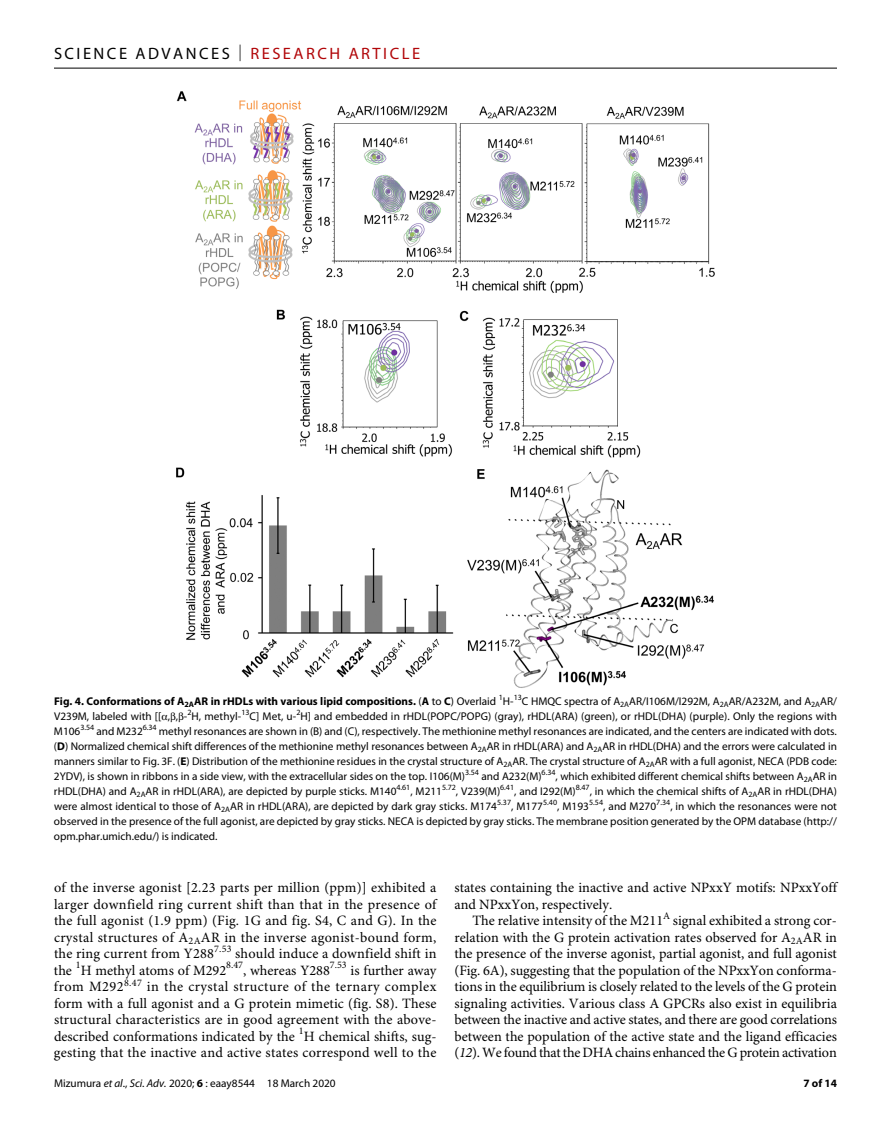
<style>
.page{position:relative;width:891px;height:1134px;background:#fff}
.page>*{position:absolute;margin:0;border:0;box-sizing:border-box;transform-origin:0 0}
.t1{font:16.5px "Myriad Pro";letter-spacing:.15em;color:#000}
.t2{font:14.25px/16.5px "Minion Pro";color:#000;text-align:justify}
.t3{font:11.25px/15px "Myriad Pro";color:#000;text-align:justify}
.t4{font:700 11.25px "Myriad Pro";color:#000}
.s1{font-weight:300}
.s2{color:#b10508}
.s3{font-weight:700}
.s4{font-style:italic}
</style>
<div class="page">
<hr style="left:54px;top:68px;width:783px;height:1px;background:#000">
<img style="left:176px;top:91px;width:539px;height:597px">
<h1 class="t1" style="left:54px;top:40px;width:368px">SCIENCE ADVANCES <span class="s1">|</span> <span class="s2">RESEARCH ARTICLE</span></h1>
<p class="t3" style="left:54px;top:694px;width:785px"><span class="s3">Fig. 4. Conformations of A</span><sub>2A</sub><span class="s3">AR in rHDLs with various lipid compositions.</span> (<span class="s3">A</span> to <span class="s3">C</span>) Overlaid <sup>1</sup>H-<sup>13</sup>C HMQC spectra of A<sub>2A</sub>AR/I106M/I292M, A<sub>2A</sub>AR/A232M, and A<sub>2A</sub>AR/ V239M, labeled with [[ , , -<sup>2</sup>H, methyl-<sup>13</sup>C] Met, u-<sup>2</sup>H] and embedded in rHDL(POPC/POPG) (gray), rHDL(ARA) (green), or rHDL(DHA) (purple). Only the regions with M106<sup>3.54</sup> and M232<sup>6.34</sup> methyl resonances are shown in (B) and (C), respectively. The methionine methyl resonances are indicated, and the centers are indicated with dots. (<span class="s3">D</span>) Normalized chemical shift differences of the methionine methyl resonances between A<sub>2A</sub>AR in rHDL(ARA) and A<sub>2A</sub>AR in rHDL(DHA) and the errors were calculated in manners similar to Fig. 3F. (<span class="s3">E</span>) Distribution of the methionine residues in the crystal structure of A<sub>2A</sub>AR. The crystal structure of A<sub>2A</sub>AR with a full agonist, NECA (PDB code:<br>2YDV), is shown in ribbons in a side view, with the extracellular sides on the top. I106(M)<sup>3.54</sup> and A232(M)<sup>6.34</sup>, which exhibited different chemical shifts between A<sub>2A</sub>AR in rHDL(DHA) and A<sub>2A</sub>AR in rHDL(ARA), are depicted by purple sticks. M140<sup>4.61</sup>, M211<sup>5.72</sup>, V239(M)<sup>6.41</sup>, and I292(M)<sup>8.47</sup>, in which the chemical shifts of A<sub>2A</sub>AR in rHDL(DHA) were almost identical to those of A<sub>2A</sub>AR in rHDL(ARA), are depicted by dark gray sticks. M174<sup>5.37</sup>, M177<sup>5.40</sup>, M193<sup>5.54</sup>, and M270<sup>7.34</sup>, in which the resonances were not observed in the presence of the full agonist, are depicted by gray sticks. NECA is depicted by gray sticks. The membrane position generated by the OPM database (http:// opm.phar.umich.edu/) is indicated.</p>
<p class="t2" style="left:54px;top:881px;width:384px">of the inverse agonist [2.23 parts per million (ppm)] exhibited a larger downfield ring current shift than that in the presence of the full agonist (1.9 ppm) (Fig. 1G and fig. S4, C and G). In the crystal structures of A<sub>2A</sub>AR in the inverse agonist-bound form, the ring current from Y288<sup>7.53</sup> should induce a downfield shift in the <sup>1</sup>H methyl atoms of M292<sup>8.47</sup>, whereas Y288<sup>7.53</sup> is further away from M292<sup>8.47</sup> in the crystal structure of the ternary complex form with a full agonist and a G protein mimetic (fig. S8). These structural characteristics are in good agreement with the above&shy;described conformations indicated by the <sup>1</sup>H chemical shifts, sug&shy;gesting that the inactive and active states correspond well to the</p>
<p class="t2" style="left:454px;top:881px;width:384px">states containing the inactive and active NPxxY motifs: NPxxYoff and NPxxYon, respectively.</p>
<p class="t2" style="left:455px;top:914px;width:384px;text-indent:18px">The relative intensity of the M211<sup>A</sup> signal exhibited a strong cor&shy;relation with the G protein activation rates observed for A<sub>2A</sub>AR in the presence of the inverse agonist, partial agonist, and full agonist (Fig. 6A), suggesting that the population of the NPxxYon conforma&shy;tions in the equilibrium is closely related to the levels of the G protein signaling activities. Various class A GPCRs also exist in equilibria between the inactive and active states, and there are good correlations between the population of the active state and the ligand efficacies (<span class="s4">12</span>). We found that the DHA chains enhanced the G protein activation</p>
<p class="t3" style="left:54px;top:1076px;width:283px">Mizumura <span class="s4">et al</span>., <span class="s4">Sci. Adv.</span> 2020; <span class="s3">6</span> : eaay8544 18 March 2020</p>
<p class="t4" style="left:803px;top:1074px;width:35px">7 of 14</p>
</div>
